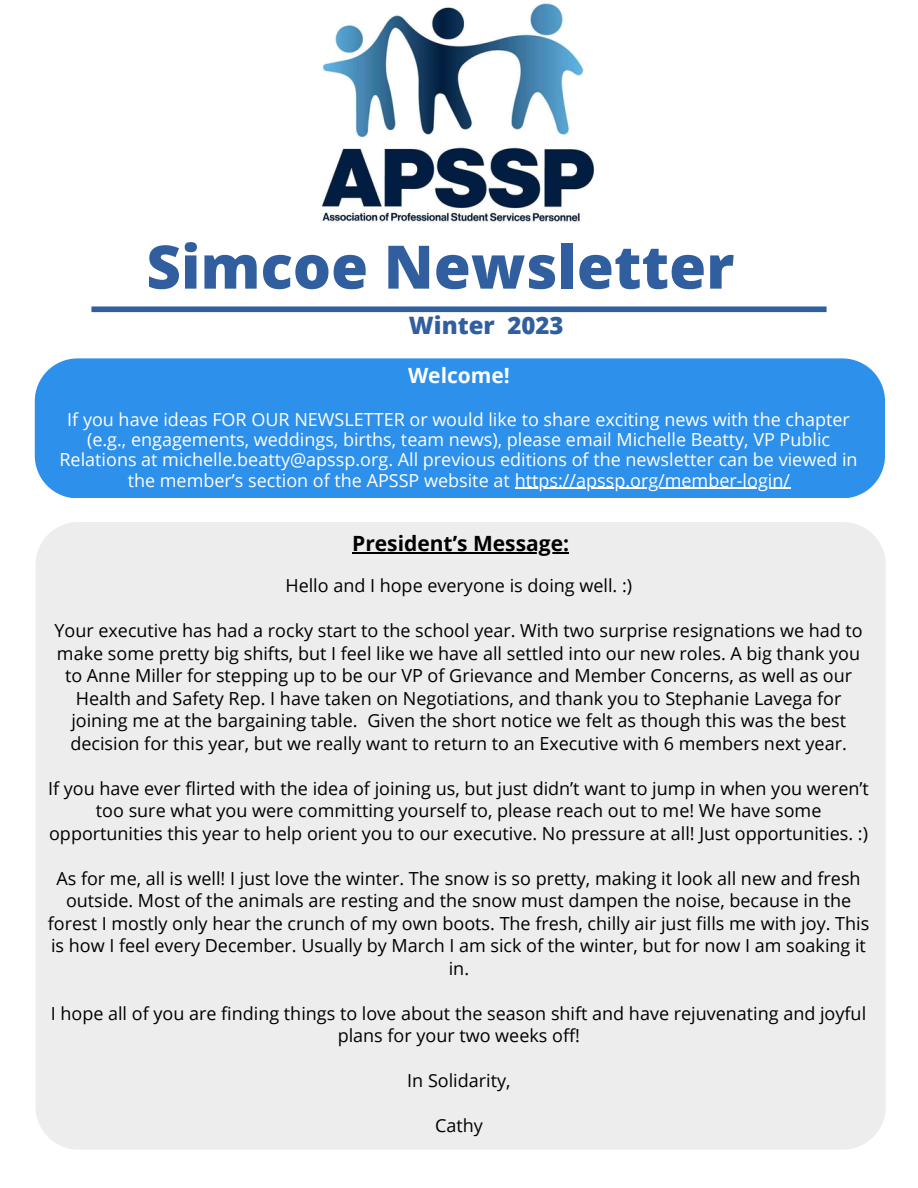
<style>
.page{position:relative;width:918px;height:1188px;background:#fff}
.page>*{position:absolute;margin:0;border:0;box-sizing:border-box;transform-origin:0 0}
.t1{font:800 60px "Open Sans";color:#305e9f}
.t2{font:800 24px "Open Sans";color:#305e9f}
.t3{font:700 21px "Open Sans";color:#000}
.t4{font:700 21px "Open Sans";color:#fff}
.t5{font:18px/22.5px "Open Sans";color:#000;text-align:center}
.t6{font:18px/20.2px "Open Sans";color:#fff;text-align:center}
</style>
<div class="page">
<div style="left:91px;top:306px;width:736px;height:6px;background:#305e9f"></div>
<div style="left:36px;top:522px;width:850px;height:628px;background:#ededed"></div>
<div style="left:35px;top:358px;width:850px;height:140px;background:#2d90eb"></div>
<img style="left:321px;top:3px;width:273px;height:219px">
<hr style="left:515px;top:488px;width:275px;height:1px;background:#fff">
<hr style="left:352px;top:553px;width:217px;height:1px;background:#000">
<p class="t1" style="left:146px;top:225px;width:589px">Simcoe Newsletter</p>
<p class="t2" style="left:409px;top:309px;width:156px">Winter 2023</p>
<p class="t4" style="left:408px;top:361px;width:103px">Welcome!</p>
<p class="t6" style="left:59px;top:409px;width:800px">If you have ideas FOR OUR NEWSLETTER or would like to share exciting news with the chapter (e.g., engagements, weddings, births, team news), please email Michelle Beatty, VP Public Relations at michelle.beatty@apssp.org. All previous editions of the newsletter can be viewed in the member’s section of the APSSP website at https://apssp.org/member-login/</p>
<p class="t3" style="left:352px;top:529px;width:218px">President’s Message:</p>
<p class="t5" style="left:285px;top:574px;width:348px">Hello and I hope everyone is doing well. :)</p>
<p class="t5" style="left:54px;top:619px;width:810px">Your executive has had a rocky start to the school year. With two surprise resignations we had to make some pretty big shifts, but I feel like we have all settled into our new roles. A big thank you to Anne Miller for stepping up to be our VP of Grievance and Member Concerns, as well as our Health and Safety Rep. I have taken on Negotiations, and thank you to Stephanie Lavega for joining me at the bargaining table. Given the short notice we felt as though this was the best decision for this year, but we really want to return to an Executive with 6 members next year.</p>
<p class="t5" style="left:48px;top:776px;width:822px">If you have ever flirted with the idea of joining us, but just didn’t want to jump in when you weren’t too sure what you were committing yourself to, please reach out to me! We have some opportunities this year to help orient you to our executive. No pressure at all! Just opportunities. :)</p>
<p class="t5" style="left:48px;top:866px;width:823px">As for me, all is well! I just love the winter. The snow is so pretty, making it look all new and fresh outside. Most of the animals are resting and the snow must dampen the noise, because in the forest I mostly only hear the crunch of my own boots. The fresh, chilly air just fills me with joy. This is how I feel every December. Usually by March I am sick of the winter, but for now I am soaking it in.</p>
<p class="t5" style="left:51px;top:1001px;width:817px">I hope all of you are finding things to love about the season shift and have rejuvenating and joyful plans for your two weeks off!</p>
<p class="t5" style="left:407px;top:1069px;width:105px">In Solidarity,</p>
<p class="t5" style="left:435px;top:1114px;width:49px">Cathy</p>
</div>
